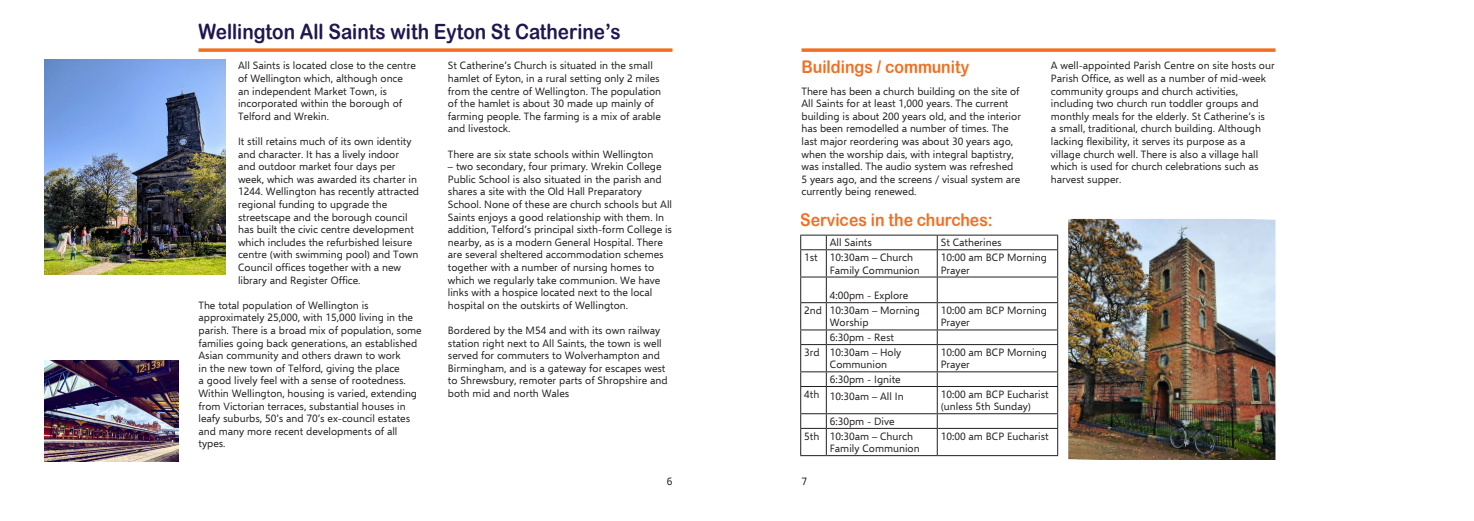
<style>
.page{position:relative;width:1474px;height:521px;background:#fff}
.page>*{position:absolute;margin:0;border:0;box-sizing:border-box;transform-origin:0 0}
.t1{font:21px "Arial Rounded MT Bold";color:#211651;scale:.9 1}
.Heading_1{font:17.5px "Arial Rounded MT Bold";color:#f36e21;scale:.9 1}
.Body_Text{font:10.5px/12.6px "Selawik";color:#231f20}
</style>
<div class="page">
<svg style="left:198px;top:48px;width:474px;height:4px;background:#f47f3c"></svg>
<svg style="left:801px;top:48px;width:474px;height:4px;background:#f47f3c"></svg>
<hr style="left:826px;top:235px;width:111px;height:1px;background:#231f20">
<hr style="left:937px;top:235px;width:121px;height:1px;background:#231f20">
<hr style="left:826px;top:249px;width:111px;height:1px;background:#231f20">
<hr style="left:937px;top:249px;width:121px;height:1px;background:#231f20">
<hr style="left:826px;top:277px;width:111px;height:1px;background:#231f20">
<hr style="left:937px;top:277px;width:121px;height:1px;background:#231f20">
<hr style="left:826px;top:302px;width:111px;height:1px;background:#231f20">
<hr style="left:937px;top:302px;width:121px;height:1px;background:#231f20">
<hr style="left:826px;top:329px;width:111px;height:1px;background:#231f20">
<hr style="left:937px;top:329px;width:121px;height:1px;background:#231f20">
<hr style="left:826px;top:344px;width:111px;height:1px;background:#231f20">
<hr style="left:937px;top:344px;width:121px;height:1px;background:#231f20">
<hr style="left:826px;top:371px;width:111px;height:1px;background:#231f20">
<hr style="left:937px;top:371px;width:121px;height:1px;background:#231f20">
<hr style="left:826px;top:386px;width:111px;height:1px;background:#231f20">
<hr style="left:937px;top:386px;width:121px;height:1px;background:#231f20">
<hr style="left:826px;top:413px;width:111px;height:1px;background:#231f20">
<hr style="left:937px;top:413px;width:121px;height:1px;background:#231f20">
<hr style="left:826px;top:428px;width:111px;height:1px;background:#231f20">
<hr style="left:937px;top:428px;width:121px;height:1px;background:#231f20">
<svg style="left:936px;top:236px;width:1px;height:219px"></svg>
<svg style="left:1057px;top:236px;width:1px;height:219px"></svg>
<svg style="left:800px;top:235px;width:27px;height:221px"></svg>
<hr style="left:826px;top:455px;width:111px;height:1px;background:#231f20">
<hr style="left:937px;top:455px;width:121px;height:1px;background:#231f20">
<img style="left:45px;top:60px;width:181px;height:215px">
<img style="left:1068px;top:219px;width:207px;height:241px">
<img style="left:45px;top:361px;width:134px;height:100px">
<p class="t1" style="left:198px;top:20px;width:470px">Wellington All Saints with Eyton St Catherine’s</p>
<p class="Body_Text" style="left:238px;top:60px;width:179px">All Saints is located close to the centre of Wellington which, although once an independent Market Town, is incorporated within the borough of<br>Telford and Wrekin.</p>
<p class="Body_Text" style="left:238px;top:135px;width:183px">It still retains much of its own identity and character. It has a lively indoor and outdoor market four days per week, which was awarded its charter in 1244. Wellington has recently attracted regional funding to upgrade the streetscape and the borough council has built the civic centre development which includes the refurbished leisure centre (with swimming pool) and Town Council offices together with a new library and Register Office.</p>
<p class="Body_Text" style="left:198px;top:299px;width:225px">The total population of Wellington is approximately 25,000, with 15,000 living in the parish. There is a broad mix of population, some families going back generations, an established Asian community and others drawn to work<br>in the new town of Telford, giving the place<br>a good lively feel with a sense of rootedness.<br>Within Wellington, housing is varied, extending from Victorian terraces, substantial houses in leafy suburbs, 50’s and 70’s ex-council estates and many more recent developments of all types.</p>
<p class="Body_Text" style="left:448px;top:60px;width:215px">St Catherine’s Church is situated in the small hamlet of Eyton, in a rural setting only 2 miles from the centre of Wellington. The population of the hamlet is about 30 made up mainly of farming people. The farming is a mix of arable and livestock.</p>
<p class="Body_Text" style="left:448px;top:148px;width:207px">There are six state schools within Wellington</p>
<p class="Body_Text" style="left:448px;top:160px;width:226px">– two secondary, four primary. Wrekin College Public School is also situated in the parish and shares a site with the Old Hall Preparatory School. None of these are church schools but All Saints enjoys a good relationship with them. In addition, Telford’s principal sixth-form College is nearby, as is a modern General Hospital. There are several sheltered accommodation schemes together with a number of nursing homes to which we regularly take communion. We have links with a hospice located next to the local hospital on the outskirts of Wellington.</p>
<p class="Body_Text" style="left:448px;top:324px;width:221px">Bordered by the M54 and with its own railway station right next to All Saints, the town is well served for commuters to Wolverhampton and Birmingham, and is a gateway for escapes west to Shrewsbury, remoter parts of Shropshire and both mid and north Wales</p>
<p class="Heading_1" style="left:801px;top:56px;width:188px">Buildings / community</p>
<p class="Body_Text" style="left:801px;top:85px;width:221px">There has been a church building on the site of All Saints for at least 1,000 years. The current building is about 200 years old, and the interior has been remodelled a number of times. The last major reordering was about 30 years ago, when the worship dais, with integral baptistry, was installed. The audio system was refreshed 5 years ago, and the screens / visual system are currently being renewed.</p>
<p class="Body_Text" style="left:1050px;top:60px;width:225px">A well-appointed Parish Centre on site hosts our Parish Office, as well as a number of mid-week community groups and church activities, including two church run toddler groups and monthly meals for the elderly. St Catherine’s is<br>a small, traditional, church building. Although lacking flexibility, it serves its purpose as a village church well. There is also a village hall which is used for church celebrations such as harvest supper.</p>
<p class="Heading_1" style="left:800px;top:210px;width:215px">Services in the churches:</p>
<p class="Body_Text" style="left:829px;top:236px;width:44px">All Saints</p>
<p class="Body_Text" style="left:940px;top:236px;width:62px">St Catherines</p>
<p class="Body_Text" style="left:804px;top:251px;width:15px">1st</p>
<p class="Body_Text" style="left:829px;top:251px;width:91px">10:30am – Church<br>Family Communion</p>
<p class="Body_Text" style="left:940px;top:251px;width:108px">10:00 am BCP Morning<br>Prayer</p>
<p class="Body_Text" style="left:829px;top:289px;width:80px">4:00pm - Explore</p>
<p class="Body_Text" style="left:804px;top:304px;width:19px">2nd</p>
<p class="Body_Text" style="left:829px;top:304px;width:92px">10:30am – Morning<br>Worship</p>
<p class="Body_Text" style="left:940px;top:304px;width:108px">10:00 am BCP Morning<br>Prayer</p>
<p class="Body_Text" style="left:829px;top:331px;width:66px">6:30pm - Rest</p>
<p class="Body_Text" style="left:804px;top:346px;width:17px">3rd</p>
<p class="Body_Text" style="left:829px;top:346px;width:73px">10:30am – Holy<br>Communion</p>
<p class="Body_Text" style="left:940px;top:346px;width:108px">10:00 am BCP Morning<br>Prayer</p>
<p class="Body_Text" style="left:829px;top:373px;width:72px">6:30pm - Ignite</p>
<p class="Body_Text" style="left:804px;top:388px;width:17px">4th</p>
<p class="Body_Text" style="left:829px;top:390px;width:75px">10:30am – All In</p>
<p class="Body_Text" style="left:940px;top:388px;width:109px">10:00 am BCP Eucharist (unless 5th Sunday)</p>
<p class="Body_Text" style="left:829px;top:415px;width:66px">6:30pm - Dive</p>
<p class="Body_Text" style="left:804px;top:430px;width:17px">5th</p>
<p class="Body_Text" style="left:829px;top:430px;width:91px">10:30am – Church<br>Family Communion</p>
<p class="Body_Text" style="left:940px;top:430px;width:109px">10:00 am BCP Eucharist</p>
<p class="Body_Text" style="left:667px;top:475px;width:7px">6</p>
<p class="Body_Text" style="left:801px;top:475px;width:7px">7</p>
</div>
